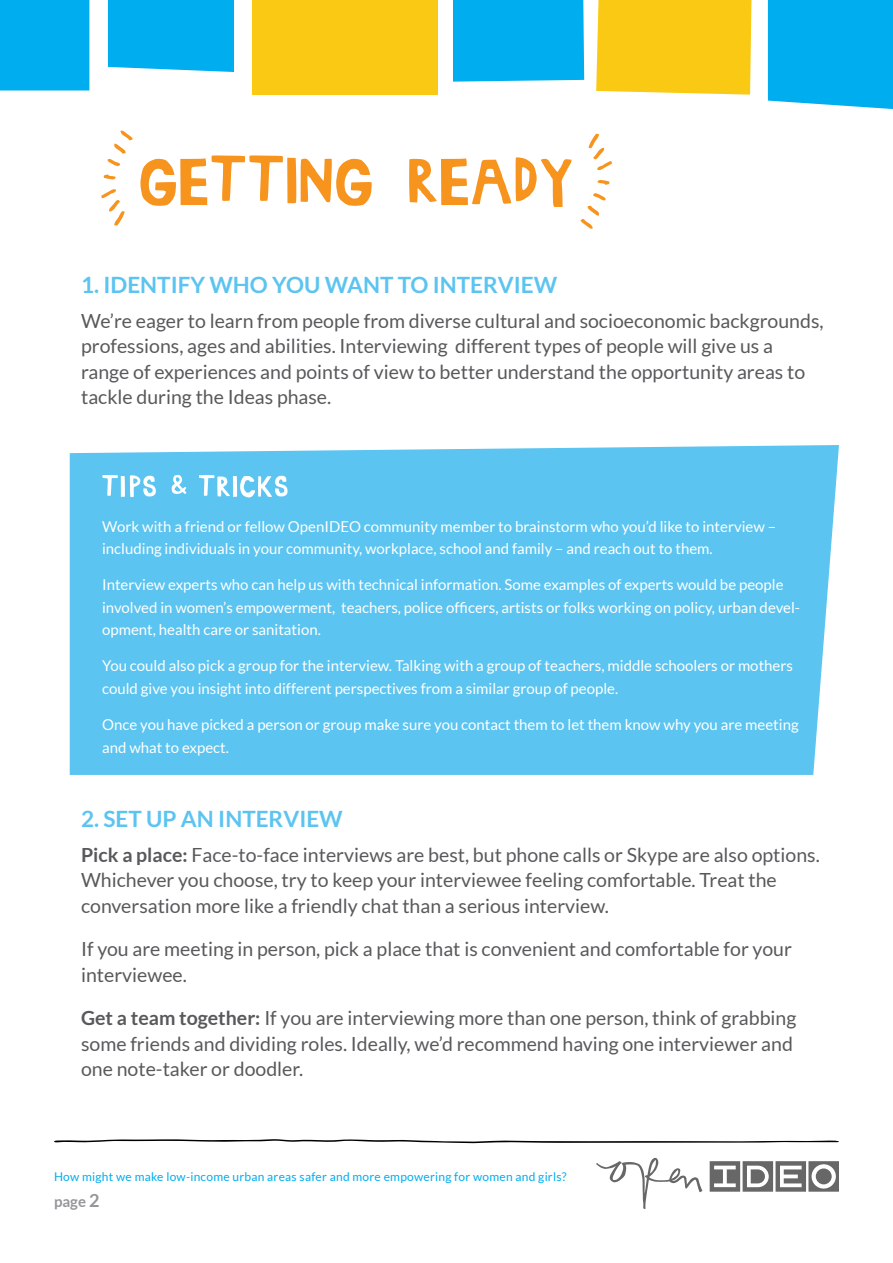
<style>
.page{position:relative;width:893px;height:1263px;background:#fff}
.page>*{position:absolute;margin:0;border:0;box-sizing:border-box;transform-origin:0 0}
.t1{font:700 22.5px "Lato";color:#5bc4f0}
.t2{font:19.5px/25.5px "Lato";color:#58595b}
.t3{font:15px/22.5px "Lato";color:#fff}
.t4{font:700 15px "Lato";color:#939598}
.t5{font:12px "Lato";letter-spacing:.02em;color:#00aeef}
.s1{font-weight:700}
.s2{font-size:18px}
</style>
<div class="page">
<div style="left:70px;top:445px;width:769px;height:330px;background:#5bc4f0"></div>
<svg style="left:596px;top:1158px;width:106px;height:51px"></svg>
<svg style="left:710px;top:1161px;width:129px;height:31px"></svg>
<svg style="left:54px;top:1139px;width:785px;height:4px"></svg>
<svg style="left:588px;top:134px;width:24px;height:37px"></svg>
<svg style="left:597px;top:179px;width:13px;height:6px"></svg>
<svg style="left:580px;top:193px;width:26px;height:36px"></svg>
<svg style="left:101px;top:189px;width:24px;height:37px"></svg>
<svg style="left:103px;top:174px;width:13px;height:6px"></svg>
<svg style="left:107px;top:130px;width:26px;height:37px"></svg>
<div style="left:596px;top:0;width:155px;height:95px;background:#fac913"></div>
<div style="left:252px;top:0;width:185px;height:95px;background:#fac913"></div>
<div style="left:0;top:0;width:89px;height:90px;background:#00aeef"></div>
<div style="left:108px;top:0;width:126px;height:72px;background:#00aeef"></div>
<div style="left:768px;top:0;width:125px;height:109px;background:#00aeef"></div>
<div style="left:453px;top:0;width:131px;height:82px;background:#00aeef"></div>
<svg style="left:102px;top:475px;width:186px;height:24px"></svg>
<svg style="left:140px;top:155px;width:432px;height:52px"></svg>
<p class="t1" style="left:81px;top:272px;width:478px">1. IDENTIFY WHO YOU WANT TO INTERVIEW</p>
<p class="t2" style="left:81px;top:308px;width:744px">We’re eager to learn from people from diverse cultural and socioeconomic backgrounds, professions, ages and abilities. Interviewing different types of people will give us a range of experiences and points of view to better understand the opportunity areas to tackle during the Ideas phase.</p>
<p class="t3" style="left:102px;top:515px;width:676px">Work with a friend or fellow OpenIDEO community member to brainstorm who you’d like to interview – including individuals in your community, workplace, school and family – and reach out to them.</p>
<p class="t3" style="left:102px;top:574px;width:699px">Interview experts who can help us with technical information. Some examples of experts would be people involved in women’s empowerment, teachers, police officers, artists or folks working on policy, urban devel&shy;opment, health care or sanitation.</p>
<p class="t3" style="left:102px;top:655px;width:692px">You could also pick a group for the interview. Talking with a group of teachers, middle schoolers or mothers could give you insight into different perspectives from a similar group of people.</p>
<p class="t3" style="left:102px;top:713px;width:698px">Once you have picked a person or group make sure you contact them to let them know why you are meeting and what to expect.</p>
<p class="t1" style="left:81px;top:806px;width:263px">2. SET UP AN INTERVIEW</p>
<p class="t2" style="left:81px;top:842px;width:740px"><span class="s1">Pick a place:</span> Face-to-face interviews are best, but phone calls or Skype are also options.<br>Whichever you choose, try to keep your interviewee feeling comfortable. Treat the conversation more like a friendly chat than a serious interview.</p>
<p class="t2" style="left:81px;top:936px;width:712px">If you are meeting in person, pick a place that is convenient and comfortable for your interviewee.</p>
<p class="t2" style="left:81px;top:1005px;width:717px"><span class="s1">Get a team together:</span> If you are interviewing more than one person, think of grabbing some friends and dividing roles. Ideally, we’d recommend having one interviewer and one note-taker or doodler.</p>
<p class="t5" style="left:54px;top:1170px;width:514px">How might we make low-income urban areas safer and more empowering for women and girls?</p>
<p class="t4" style="left:54px;top:1193px;width:47px">page <span class="s2">2</span></p>
</div>
